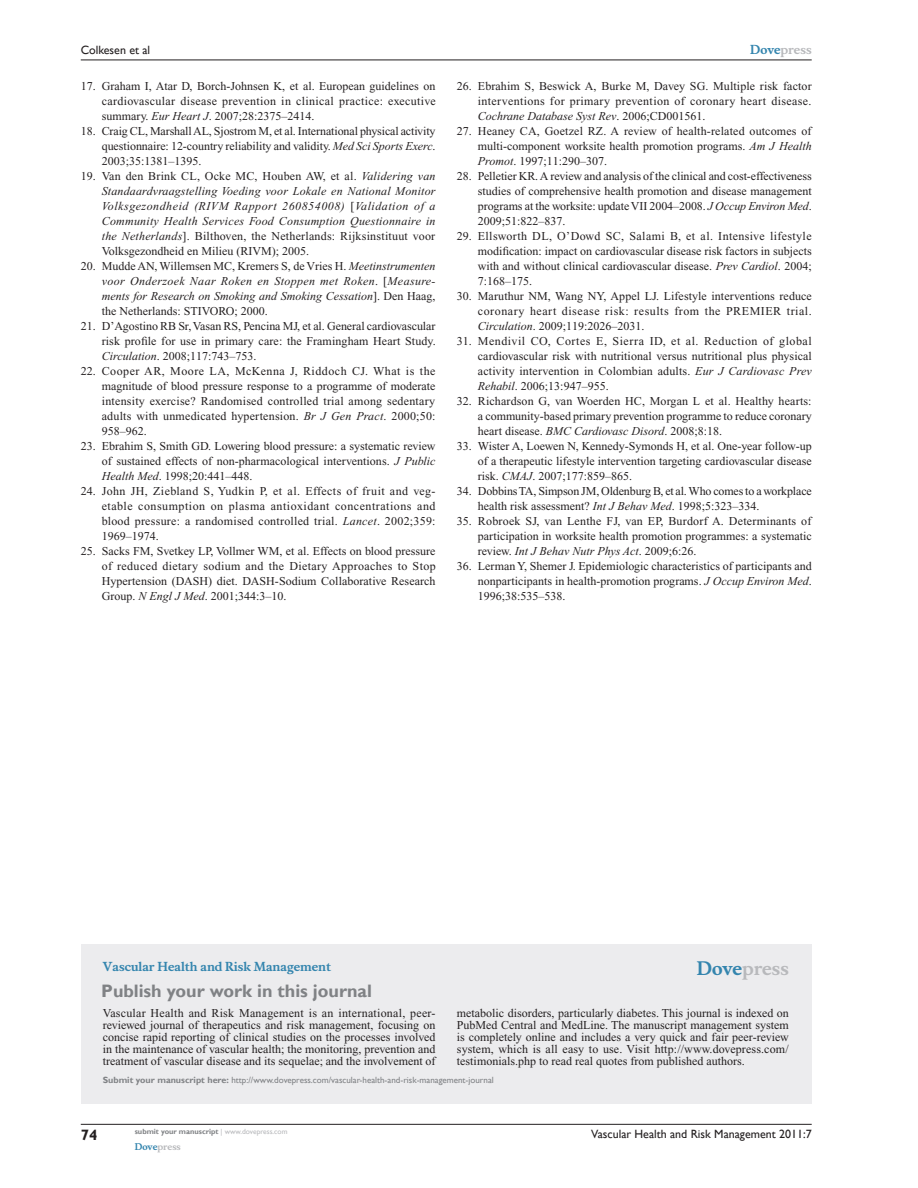
<style>
.page{position:relative;width:918px;height:1188px;background:#fff}
.page>*{position:absolute;margin:0;border:0;box-sizing:border-box;transform-origin:0 0}
.t1{font:700 18px "Gill Sans";color:#808285}
.t2{font:700 18px "Musee";color:#b8b9bc}
.t3{font:700 15px "Gill Sans";color:#231f20}
.t4{font:12px/15px "Times New Roman";color:#231f20;text-align:justify}
.t5{font:italic 12px/15px "Times New Roman";letter-spacing:.02em;color:#231f20;text-align:justify}
.t6{font:12px "Gill Sans";color:#231f20}
.t7{font:700 12px "Musee";color:#3485ae}
.t8{font:700 12px "Musee";color:#b8b9bc}
.t9{font:9px "Gill Sans";color:#808285}
.t10{font:700 9px "Musee";color:#b8b9bc}
.t11{font:700 7.5px "Gill Sans";color:#808285}
.s1{font-style:italic}
.s2{font-style:normal}
.s3{color:#3485ae}
.s4{font-weight:700}
.s5{font-weight:400;color:#b8b9bc}
</style>
<div class="page">
<div style="left:81px;top:944px;width:731px;height:159px;background:#ececee"></div>
<hr style="left:81px;top:1124px;width:731px;height:1px;background:#231f20">
<hr style="left:81px;top:60px;width:731px;height:1px;background:#231f20">
<p class="t6" style="left:81px;top:43px;width:71px">Colkesen et al</p>
<p class="t4" style="left:102px;top:79px;width:336px;text-indent:-21px">17. Graham I, Atar D, Borch-Johnsen K, et al. European guidelines on cardiovascular disease prevention in clinical practice: executive summary. <span class="s1">Eur Heart J</span>. 2007;28:2375–2414.</p>
<p class="t4" style="left:102px;top:124px;width:335px;text-indent:-21px">18. Craig CL, Marshall AL, Sjostrom M, et al. International physical activity questionnaire: 12-country reliability and validity. <span class="s1">Med Sci Sports Exerc</span>.<br>2003;35:1381–1395.</p>
<p class="t5" style="left:102px;top:169px;width:335px;text-indent:-21px"><span class="s2">19. Van den Brink CL, Ocke MC, Houben AW, et al.</span> Validering van Standaardvraagstelling Voeding voor Lokale en National Monitor Volksgezondheid (RIVM Rapport 260854008) <span class="s2">[</span>Validation of a Community Health Services Food Consumption Questionnaire in the Netherlands<span class="s2">]. Bilthoven, the Netherlands: Rijksinstituut voor Volksgezondheid en Milieu (RIVM); 2005.</span></p>
<p class="t5" style="left:102px;top:259px;width:335px;text-indent:-21px"><span class="s2">20. Mudde AN, Willemsen MC, Kremers S, de Vries H.</span> Meetinstrumenten voor Onderzoek Naar Roken en Stoppen met Roken<span class="s2">. [</span>Measure&shy;ments for Research on Smoking and Smoking Cessation<span class="s2">]. Den Haag, the Netherlands: STIVORO; 2000.</span></p>
<p class="t4" style="left:102px;top:319px;width:335px;text-indent:-21px">21. D’Agostino RB Sr, Vasan RS, Pencina MJ, et al. General cardiovascular risk profile for use in primary care: the Framingham Heart Study.<br><span class="s1">Circulation</span>. 2008;117:743–753.</p>
<p class="t4" style="left:102px;top:364px;width:335px;text-indent:-21px">22. Cooper AR, Moore LA, McKenna J, Riddoch CJ. What is the magnitude of blood pressure response to a programme of moderate intensity exercise? Randomised controlled trial among sedentary adults with unmedicated hypertension. <span class="s1">Br J Gen Pract</span>. 2000;50:<br>958–962.</p>
<p class="t4" style="left:102px;top:439px;width:335px;text-indent:-21px">23. Ebrahim S, Smith GD. Lowering blood pressure: a systematic review of sustained effects of non-pharmacological interventions. <span class="s1">J Public Health Med</span>. 1998;20:441–448.</p>
<p class="t4" style="left:102px;top:484px;width:335px;text-indent:-21px">24. John JH, Ziebland S, Yudkin P, et al. Effects of fruit and veg&shy;etable consumption on plasma antioxidant concentrations and blood pressure: a randomised controlled trial. <span class="s1">Lancet</span>. 2002;359:<br>1969–1974.</p>
<p class="t4" style="left:102px;top:544px;width:335px;text-indent:-21px">25. Sacks FM, Svetkey LP, Vollmer WM, et al. Effects on blood pressure of reduced dietary sodium and the Dietary Approaches to Stop Hypertension (DASH) diet. DASH-Sodium Collaborative Research Group. <span class="s1">N Engl J Med</span>. 2001;344:3–10.</p>
<p class="t8" style="left:750px;top:43px;width:63px"><span class="s3">Dove</span>press</p>
<p class="t4" style="left:478px;top:79px;width:335px;text-indent:-21px">26. Ebrahim S, Beswick A, Burke M, Davey SG. Multiple risk factor interventions for primary prevention of coronary heart disease.<br><span class="s1">Cochrane Database Syst Rev</span>. 2006;CD001561.</p>
<p class="t4" style="left:478px;top:124px;width:335px;text-indent:-21px">27. Heaney CA, Goetzel RZ. A review of health-related outcomes of multi-component worksite health promotion programs. <span class="s1">Am J Health Promot</span>. 1997;11:290–307.</p>
<p class="t4" style="left:478px;top:169px;width:335px;text-indent:-21px">28. Pelletier KR. A review and analysis of the clinical and cost-effectiveness studies of comprehensive health promotion and disease management programs at the worksite: update VII 2004–2008. <span class="s1">J Occup Environ Med</span>.<br>2009;51:822–837.</p>
<p class="t4" style="left:478px;top:229px;width:335px;text-indent:-21px">29. Ellsworth DL, O’Dowd SC, Salami B, et al. Intensive lifestyle modification: impact on cardiovascular disease risk factors in subjects with and without clinical cardiovascular disease. <span class="s1">Prev Cardiol</span>. 2004; 7:168–175.</p>
<p class="t4" style="left:478px;top:289px;width:335px;text-indent:-21px">30. Maruthur NM, Wang NY, Appel LJ. Lifestyle interventions reduce coronary heart disease risk: results from the PREMIER trial.<br><span class="s1">Circulation</span>. 2009;119:2026–2031.</p>
<p class="t4" style="left:478px;top:334px;width:335px;text-indent:-21px">31. Mendivil CO, Cortes E, Sierra ID, et al. Reduction of global cardiovascular risk with nutritional versus nutritional plus physical activity intervention in Colombian adults. <span class="s1">Eur J Cardiovasc Prev Rehabil</span>. 2006;13:947–955.</p>
<p class="t4" style="left:478px;top:394px;width:336px;text-indent:-21px">32. Richardson G, van Woerden HC, Morgan L et al. Healthy hearts: a community-based primary prevention programme to reduce coronary heart disease. <span class="s1">BMC Cardiovasc Disord</span>. 2008;8:18.</p>
<p class="t4" style="left:478px;top:439px;width:335px;text-indent:-21px">33. Wister A, Loewen N, Kennedy-Symonds H, et al. One-year follow-up of a therapeutic lifestyle intervention targeting cardiovascular disease risk. <span class="s1">CMAJ</span>. 2007;177:859–865.</p>
<p class="t4" style="left:478px;top:484px;width:335px;text-indent:-21px">34. Dobbins TA, Simpson JM, Oldenburg B, et al. Who comes to a workplace health risk assessment? <span class="s1">Int J Behav Med</span>. 1998;5:323–334.</p>
<p class="t4" style="left:478px;top:514px;width:335px;text-indent:-21px">35. Robroek SJ, van Lenthe FJ, van EP, Burdorf A. Determinants of participation in worksite health promotion programmes: a systematic review. <span class="s1">Int J Behav Nutr Phys Act</span>. 2009;6:26.</p>
<p class="t4" style="left:478px;top:559px;width:335px;text-indent:-21px">36. Lerman Y, Shemer J. Epidemiologic characteristics of participants and nonparticipants in health-promotion programs. <span class="s1">J Occup Environ Med</span>.<br>1996;38:535–538.</p>
<p class="t7" style="left:103px;top:959px;width:230px">Vascular Health and Risk Management</p>
<h1 class="t1" style="left:101px;top:980px;width:272px">Publish your work in this journal</h1>
<h1 class="t2" style="left:697px;top:958px;width:94px"><span class="s3">Dove</span>press</h1>
<p class="t4" style="left:103px;top:1007px;width:334px;line-height:12px">Vascular Health and Risk Management is an international, peer&shy;reviewed journal of therapeutics and risk management, focusing on concise rapid reporting of clinical studies on the processes involved in the maintenance of vascular health; the monitoring, prevention and treatment of vascular disease and its sequelae; and the involvement of</p>
<p class="t4" style="left:457px;top:1007px;width:333px;line-height:12px">metabolic disorders, particularly diabetes. This journal is indexed on PubMed Central and MedLine. The manuscript management system is completely online and includes a very quick and fair peer-review system, which is all easy to use. Visit http://www.dovepress.com/ testimonials.php to read real quotes from published authors.</p>
<p class="t9" style="left:103px;top:1075px;width:393px"><span class="s4">Submit your manuscript here:</span> http://www.dovepress.com/vascular-health-and-risk-management-journal</p>
<p class="t3" style="left:81px;top:1126px;width:18px">74</p>
<p class="t11" style="left:135px;top:1127px;width:154px">submit your manuscript <span class="s5">| www.dovepress.com</span></p>
<p class="t10" style="left:135px;top:1141px;width:48px"><span class="s3">Dove</span>press</p>
<p class="t6" style="left:591px;top:1127px;width:222px">Vascular Health and Risk Management 2011:7</p>
</div>
